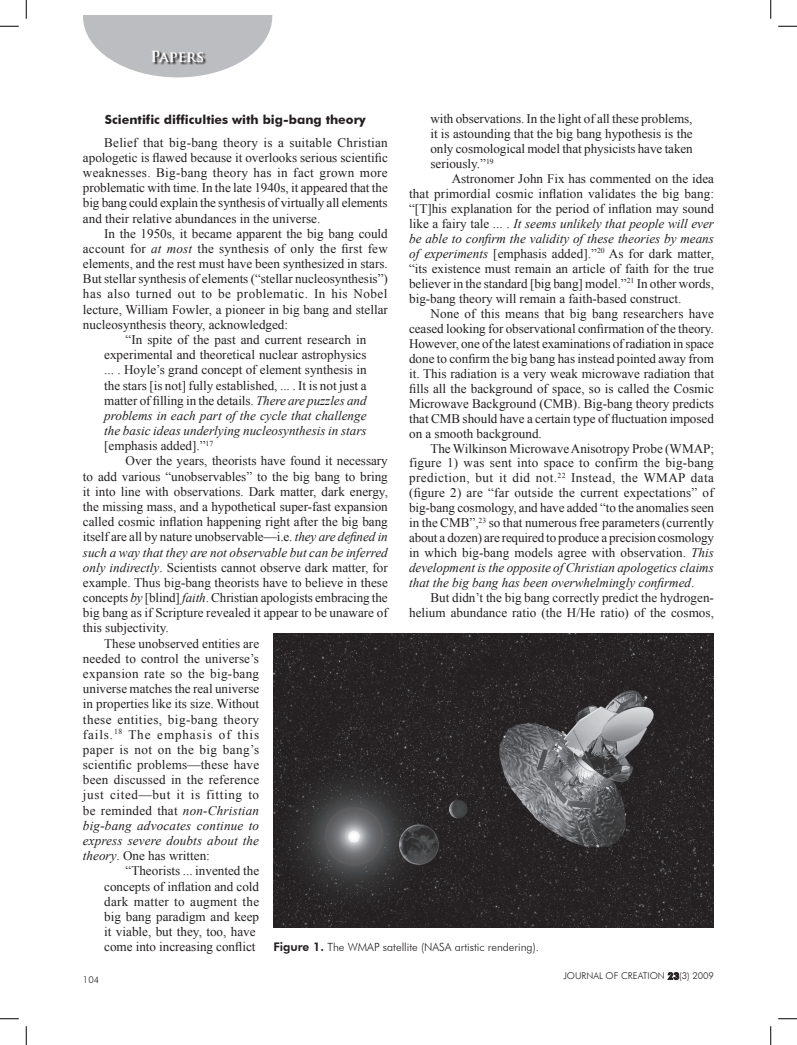
<style>
.page{position:relative;width:797px;height:1045px;background:#fff}
.page>*{position:absolute;margin:0;border:0;box-sizing:border-box;transform-origin:0 0}
.MASTER_PAGE_TITLES{font:700 15px "Trajan Pro";letter-spacing:-.015em;color:#fff}
.AFTER_QUOTE_PARAGRAP{font:13.12px/15.1px "Times New Roman";color:#231f20;text-align:justify}
.QUOTE_2_column_Inden{font:13.12px/15.1px "Times New Roman";color:#231f20;text-align:justify}
.Heading_1{font:700 12.5px "Futura BT";color:#231f20}
.CAPTIONS{font:300 11.25px "Futura BT";color:#231f20}
.FOOTER_JOC{font:300 9.38px "Futura BT";color:#231f20}
.s1{font-style:italic}
.s2{font-weight:800;font-size:11.88px}
.s3{font-weight:800}
</style>
<div class="page">
<svg style="left:83px;top:16px;width:189px;height:61px"></svg>
<svg style="left:152px;top:51px;width:54px;height:14px"></svg>
<svg style="left:667px;top:972px;width:12px;height:7px"></svg>
<img style="left:273px;top:634px;width:441px;height:294px">
<svg style="left:0;top:25px;width:19px;height:2px"></svg>
<svg style="left:778px;top:25px;width:19px;height:2px"></svg>
<svg style="left:0;top:1018px;width:19px;height:1px"></svg>
<svg style="left:778px;top:1018px;width:19px;height:1px"></svg>
<svg style="left:25px;top:0;width:2px;height:19px"></svg>
<svg style="left:25px;top:1026px;width:2px;height:19px"></svg>
<svg style="left:770px;top:0;width:1px;height:19px"></svg>
<svg style="left:770px;top:1026px;width:1px;height:19px"></svg>
<p class="MASTER_PAGE_TITLES" style="left:151px;top:47px;width:55px">Papers</p>
<p class="QUOTE_2_column_Inden" style="left:430px;top:111px;width:264px">with observations. In the light of all these problems, it is astounding that the big bang hypothesis is the only cosmological model that physicists have taken seriously.”<sup>19</sup></p>
<p class="AFTER_QUOTE_PARAGRAP" style="left:409px;top:171px;width:306px;text-indent:43px">Astronomer John Fix has commented on the idea that primordial cosmic inflation validates the big bang: “[T]his explanation for the period of inflation may sound like a fairy tale ... . <span class="s1">It seems unlikely that people will ever be able to confirm the validity of these theories by means of experiments</span> [emphasis added].”<sup>20</sup> As for dark matter, “its existence must remain an article of faith for the true believer in the standard [big bang] model.”<sup>21</sup> In other words, big-bang theory will remain a faith-based construct.</p>
<p class="AFTER_QUOTE_PARAGRAP" style="left:409px;top:306px;width:306px;text-indent:21px">None of this means that big bang researchers have ceased looking for observational confirmation of the theory.<br>However, one of the latest examinations of radiation in space done to confirm the big bang has instead pointed away from it. This radiation is a very weak microwave radiation that fills all the background of space, so is called the Cosmic Microwave Background (CMB). Big-bang theory predicts that CMB should have a certain type of fluctuation imposed on a smooth background.</p>
<p class="AFTER_QUOTE_PARAGRAP" style="left:409px;top:440px;width:306px;text-indent:21px">The Wilkinson Microwave Anisotropy Probe (WMAP; figure 1) was sent into space to confirm the big-bang prediction, but it did not.<sup>22</sup> Instead, the WMAP data (figure 2) are “far outside the current expectations” of big-bang cosmology, and have added “to the anomalies seen in the CMB”,<sup>23</sup> so that numerous free parameters (currently about a dozen) are required to produce a precision cosmology in which big-bang models agree with observation. <span class="s1">This development is the opposite of Christian apologetics claims that the big bang has been overwhelmingly confirmed</span>.</p>
<p class="AFTER_QUOTE_PARAGRAP" style="left:409px;top:590px;width:306px;text-align:right">But didn’t the big bang correctly predict the hydrogen&shy;helium abundance ratio (the H/He ratio) of the cosmos,</p>
<p class="Heading_1" style="left:105px;top:112px;width:262px">Scientific difficulties with big-bang theory</p>
<p class="AFTER_QUOTE_PARAGRAP" style="left:83px;top:134px;width:306px;text-indent:21px">Belief that big-bang theory is a suitable Christian apologetic is flawed because it overlooks serious scientific weaknesses. Big-bang theory has in fact grown more problematic with time. In the late 1940s, it appeared that the big bang could explain the synthesis of virtually all elements and their relative abundances in the universe.</p>
<p class="AFTER_QUOTE_PARAGRAP" style="left:83px;top:225px;width:306px;text-indent:21px">In the 1950s, it became apparent the big bang could account for <span class="s1">at most</span> the synthesis of only the first few elements, and the rest must have been synthesized in stars.<br>But stellar synthesis of elements (“stellar nucleosynthesis”) has also turned out to be problematic. In his Nobel lecture, William Fowler, a pioneer in big bang and stellar nucleosynthesis theory, acknowledged:</p>
<p class="QUOTE_2_column_Inden" style="left:104px;top:332px;width:264px;text-indent:21px">“In spite of the past and current research in experimental and theoretical nuclear astrophysics ... . Hoyle’s grand concept of element synthesis in the stars [is not] fully established, ... . It is not just a matter of filling in the details. <span class="s1">There are puzzles and problems in each part of the cycle that challenge the basic ideas underlying nucleosynthesis in stars </span>[emphasis added].”<sup>17</sup></p>
<p class="AFTER_QUOTE_PARAGRAP" style="left:83px;top:453px;width:306px;text-indent:43px">Over the years, theorists have found it necessary to add various “unobservables” to the big bang to bring it into line with observations. Dark matter, dark energy, the missing mass, and a hypothetical super-fast expansion called cosmic inflation happening right after the big bang itself are all by nature unobservable—i.e. <span class="s1">they are defined in such a way that they are not observable but can be inferred only indirectly</span>. Scientists cannot observe dark matter, for example. Thus big-bang theorists have to believe in these concepts <span class="s1">by</span> [blind] <span class="s1">faith</span>. Christian apologists embracing the big bang as if Scripture revealed it appear to be unaware of this subjectivity.</p>
<p class="AFTER_QUOTE_PARAGRAP" style="left:83px;top:635px;width:178px;text-indent:21px">These unobserved entities are needed to control the universe’s expansion rate so the big-bang universe matches the real universe in properties like its size. Without these entities, big-bang theory fails.<sup>18</sup> The emphasis of this paper is not on the big bang’s scientific problems—these have been discussed in the reference just cited—but it is fitting to be reminded that <span class="s1">non-Christian big-bang advocates continue to express severe doubts about the theory</span>. One has written:</p>
<p class="QUOTE_2_column_Inden" style="left:104px;top:863px;width:156px;text-align:left;text-indent:21px">“Theorists ... invented the concepts of inflation and cold dark matter to augment the big bang paradigm and keep it viable, but they, too, have come into increasing conflict</p>
<p class="CAPTIONS" style="left:273px;top:940px;width:267px"><span class="s2">Figure 1.</span> The WMAP satellite (NASA artistic rendering).</p>
<p class="FOOTER_JOC" style="left:83px;top:973px;width:18px">104</p>
<p class="FOOTER_JOC" style="left:563px;top:970px;width:152px">JOURNAL OF CREATION <span class="s3">23</span>(3) 2009</p>
</div>
